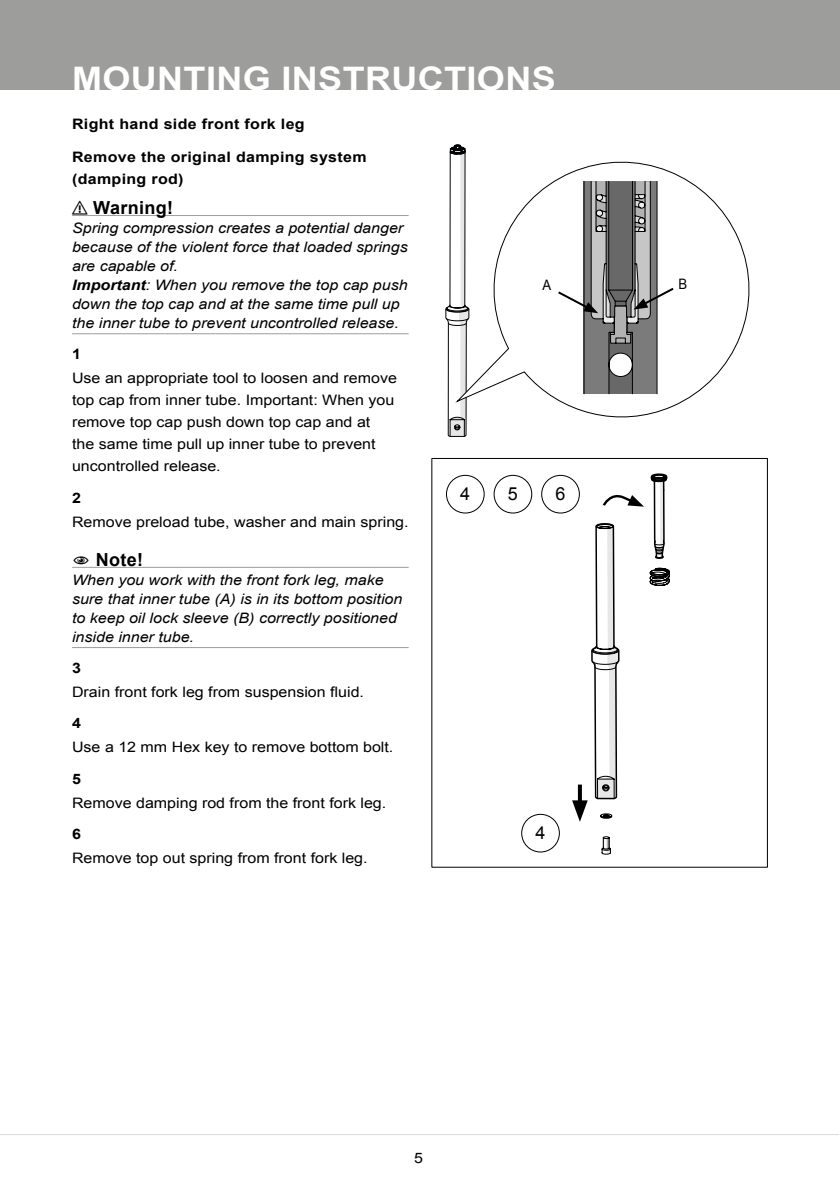
<style>
.page{position:relative;width:840px;height:1191px;background:#fff}
.page>*{position:absolute;margin:0;border:0;box-sizing:border-box;transform-origin:0 0}
.t1{font:700 32.4px "Arial";letter-spacing:.01em;color:#fff;scale:1.11 1}
.t2{font:700 18px "Arial";color:#000}
.t3{font:18px "Arial";color:#000}
.t4{font:14.4px/22px "Arial";color:#000;scale:1.11 1}
.t5{font:italic 14.4px/19px "Arial";color:#000;scale:1.11 1}
.t6{font:700 14.4px/22px "Arial";letter-spacing:.02em;color:#000;scale:1.11 1}
.t7{font:14.4px "Arial Narrow";color:#000;scale:1.11 1}
.s1{font-weight:700}
</style>
<div class="page">
<div style="left:0;top:0;width:839px;height:90px;background:#9d9d9c"></div>
<hr style="left:0;top:1134px;width:838px;height:1px;background:#dadada">
<svg style="left:445px;top:144px;width:22px;height:293px"></svg>
<svg style="left:455px;top:145px;width:293px;height:284px"></svg>
<hr style="left:72px;top:215px;width:336px;height:1px;background:#9d9d9c">
<hr style="left:72px;top:333px;width:336px;height:1px;background:#9d9d9c">
<hr style="left:72px;top:567px;width:336px;height:1px;background:#9d9d9c">
<hr style="left:72px;top:647px;width:336px;height:1px;background:#9d9d9c">
<div style="left:445px;top:475px;width:39px;height:38px;border:1px solid #000;border-radius:50%"></div>
<svg style="left:555px;top:181px;width:120px;height:213px"></svg>
<div style="left:541px;top:475px;width:38px;height:38px;border:1px solid #000;border-radius:50%"></div>
<div style="left:493px;top:475px;width:39px;height:38px;border:1px solid #000;border-radius:50%"></div>
<div style="left:521px;top:814px;width:38px;height:38px;border:1px solid #000;border-radius:50%"></div>
<svg style="left:571px;top:473px;width:98px;height:381px"></svg>
<h1 class="t1" style="left:72px;top:57px;width:437px">MOUNTING INSTRUCTIONS</h1>
<p class="t6" style="left:72px;top:113px;width:211px">Right hand side front fork leg</p>
<p class="t6" style="left:72px;top:146px;width:267px">Remove the original damping system (damping rod)</p>
<p class="t2" style="left:72px;top:195px;width:47px">⚠ Warning!</p>
<p class="t5" style="left:72px;top:218px;width:304px">Spring compression creates a potential danger because of the violent force that loaded springs are capable of.<br><span class="s1">Important</span>: When you remove the top cap push down the top cap and at the same time pull up the inner tube to prevent uncontrolled release.</p>
<p class="t6" style="left:72px;top:343px;width:10px">1</p>
<p class="t4" style="left:72px;top:367px;width:294px">Use an appropriate tool to loosen and remove top cap from inner tube. Important: When you remove top cap push down top cap and at<br>the same time pull up inner tube to prevent uncontrolled release.</p>
<p class="t6" style="left:72px;top:487px;width:10px">2</p>
<p class="t4" style="left:72px;top:510px;width:304px">Remove preload tube, washer and main spring.</p>
<p class="t2" style="left:109px;top:547px;width:36px">Not e!</p>
<p class="t5" style="left:72px;top:570px;width:299px">When you work with the front fork leg, make sure that inner tube (A) is in its bottom position to keep oil lock sleeve (B) correctly positioned inside inner tube.</p>
<p class="t6" style="left:72px;top:657px;width:10px">3</p>
<p class="t4" style="left:72px;top:681px;width:264px">Drain front fork leg from suspension fluid.</p>
<p class="t6" style="left:72px;top:712px;width:10px">4</p>
<p class="t4" style="left:72px;top:736px;width:291px">Use a 12 mm Hex key to remove bottom bolt.</p>
<p class="t6" style="left:72px;top:768px;width:10px">5</p>
<p class="t4" style="left:72px;top:791px;width:284px">Remove damping rod from the front fork leg.</p>
<p class="t6" style="left:72px;top:823px;width:10px">6</p>
<p class="t4" style="left:72px;top:847px;width:267px">Remove top out spring from front fork leg.</p>
<p class="t7" style="left:542px;top:274px;width:9px">A</p>
<p class="t7" style="left:678px;top:273px;width:9px">B</p>
<p class="t3" style="left:507px;top:482px;width:12px">5</p>
<p class="t3" style="left:555px;top:482px;width:12px">6</p>
<p class="t3" style="left:460px;top:482px;width:12px">4</p>
<p class="t3" style="left:535px;top:821px;width:12px">4</p>
<p class="t4" style="left:414px;top:1147px;width:10px">5</p>
</div>
